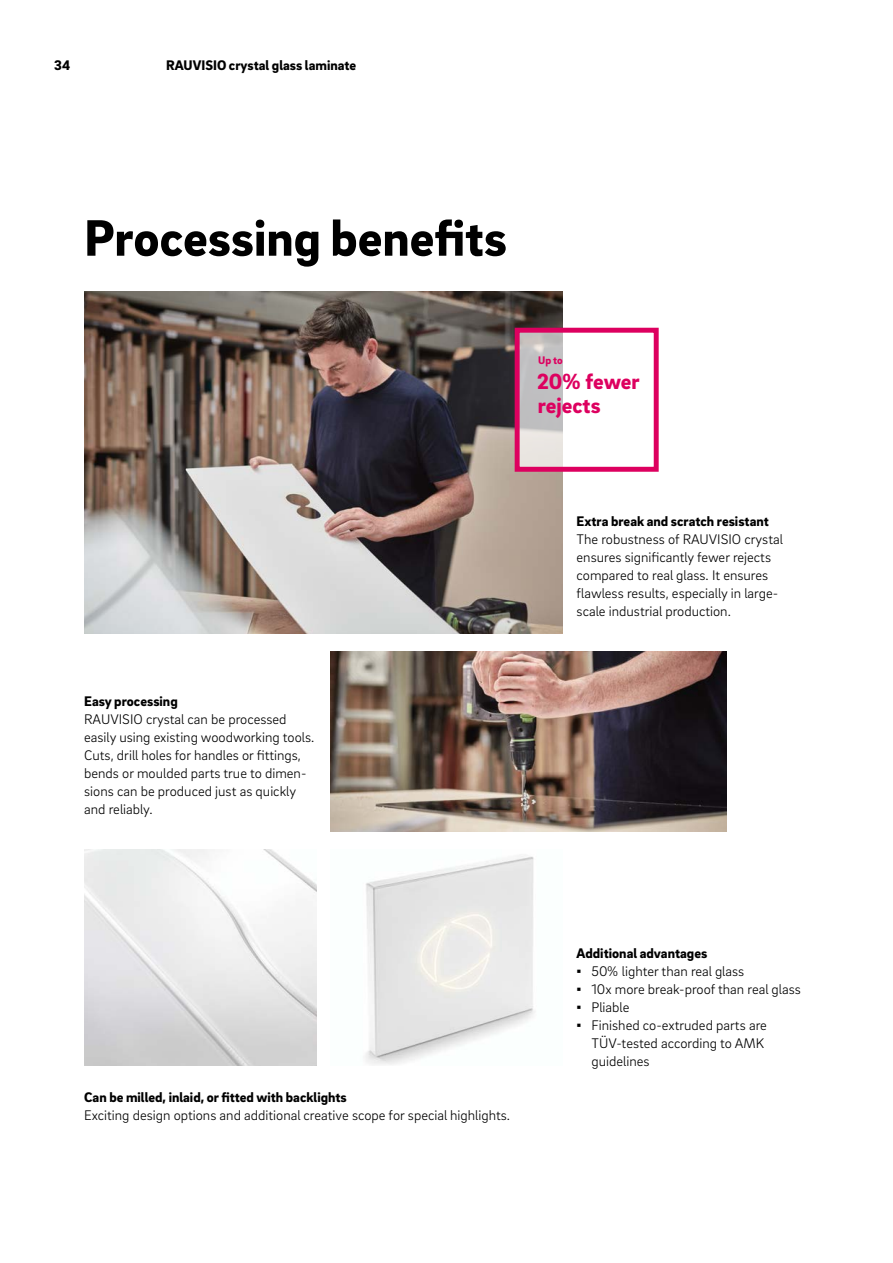
<style>
.page{position:relative;width:893px;height:1263px;background:#fff}
.page>*{position:absolute;margin:0;border:0;box-sizing:border-box;transform-origin:0 0}
._01__Headline_-_35pt{font:900 52.5px "Brix Sans";color:#000}
._50__EC_headline_-_1{font:900 22.5px/24.8px "Brix Sans";color:#dd005f}
._16__Body_text_-_9_5{font:300 14.25px/18px "Brix Sans";color:#000}
._14__Body_subline{font:900 14.25px "Brix Sans";color:#000}
.MP__Live_column_titl{font:900 14.25px "Brix Sans";color:#000}
.MP__Page_numbers_-_9{font:900 14.25px "Brix Sans";color:#000}
._50__EC_subline_-_7{font:900 11.25px "Brix Sans";color:#dd005f}
.s1{font-family:"Arial";font-weight:400}
</style>
<div class="page">
<hr style="left:892px;top:0;width:1px;height:1263px;background:#000">
<img style="left:365px;top:856px;width:170px;height:209px">
<img style="left:84px;top:850px;width:232px;height:216px">
<img style="left:84px;top:292px;width:479px;height:342px">
<img style="left:330px;top:652px;width:397px;height:180px">
<svg style="left:521px;top:334px;width:42px;height:132px;background:#cbc9c9"></svg>
<div style="left:515px;top:328px;width:144px;height:144px;border:5px solid #dd005f"></div>
<p class="MP__Page_numbers_-_9" style="left:54px;top:56px;width:17px">34</p>
<p class="MP__Live_column_titl" style="left:166px;top:56px;width:192px">RAUVISIO crystal glass laminate</p>
<p class="_01__Headline_-_35pt" style="left:84px;top:203px;width:424px">Processing benefits</p>
<p class="_50__EC_subline_-_7" style="left:538px;top:352px;width:26px">Up to</p>
<p class="_50__EC_headline_-_1" style="left:537px;top:367px;width:104px">20% fewer rejects</p>
<p class="_14__Body_subline" style="left:84px;top:691px;width:95px">Easy processing</p>
<p class="_16__Body_text_-_9_5" style="left:84px;top:709px;width:232px">RAUVISIO crystal can be processed easily using existing woodworking tools.<br>Cuts, drill holes for handles or fittings, bends or moulded parts true to dimen&shy;sions can be produced just as quickly and reliably.</p>
<p class="_14__Body_subline" style="left:577px;top:511px;width:194px">Extra break and scratch resistant</p>
<p class="_16__Body_text_-_9_5" style="left:577px;top:529px;width:208px">The robustness of RAUVISIO crystal ensures significantly fewer rejects compared to real glass. It ensures flawless results, especially in large&shy;scale industrial production.</p>
<p class="_14__Body_subline" style="left:84px;top:1087px;width:264px">Can be milled, inlaid, or fitted with backlights</p>
<p class="_16__Body_text_-_9_5" style="left:84px;top:1105px;width:427px">Exciting design options and additional creative scope for special highlights.</p>
<p class="_14__Body_subline" style="left:577px;top:943px;width:132px">Additional advantages</p>
<p class="_16__Body_text_-_9_5" style="left:577px;top:961px;width:169px"><span class="s1">▪</span> 50% lighter than real glass</p>
<p class="_16__Body_text_-_9_5" style="left:577px;top:979px;width:226px"><span class="s1">▪</span> 10x more break-proof than real glass</p>
<p class="_16__Body_text_-_9_5" style="left:577px;top:997px;width:54px"><span class="s1">▪</span> Pliable</p>
<p class="_16__Body_text_-_9_5" style="left:591px;top:1015px;width:177px;text-indent:-15px"><span class="s1">▪</span> Finished co-extruded parts are<br>TÜV-tested according to AMK guidelines</p>
</div>
